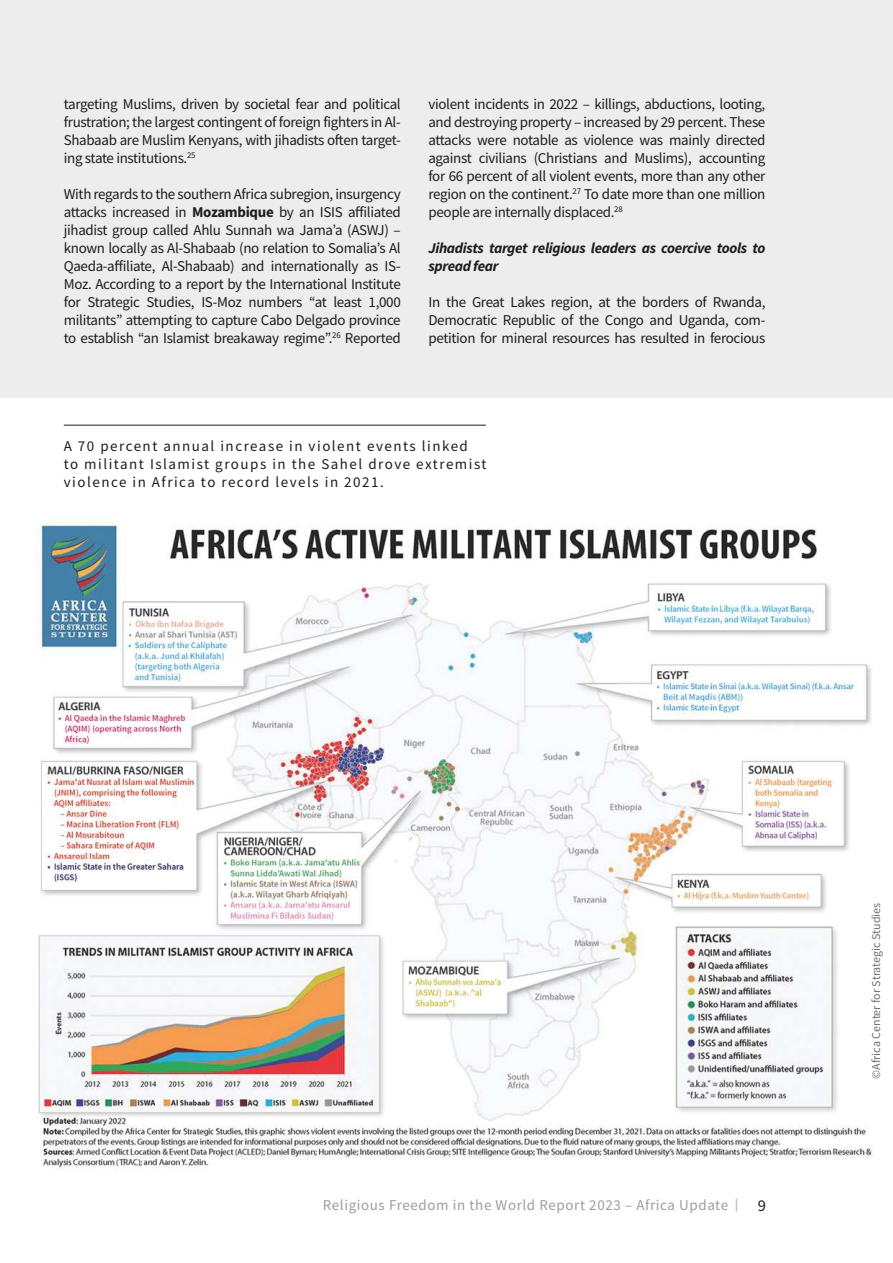
<style>
.page{position:relative;width:893px;height:1263px;background:#fff}
.page>*{position:absolute;margin:0;border:0;box-sizing:border-box;transform-origin:0 0}
.t1{font:16.5px "Source Sans Pro";color:#1d1d1b}
.t2{font:15px/18px "Source Sans Pro";letter-spacing:-.02em;color:#1d1d1b;text-align:justify}
.t3{font:15px/18px "Source Sans Pro";letter-spacing:.1em;color:#1d1d1b}
.t4{font:italic 700 15px/18px "Source Sans Pro";letter-spacing:-.02em;color:#1d1d1b}
.t5{font:15px "Source Sans Pro";letter-spacing:.04em;color:#9d9d9c}
.t6{font:12px "Source Sans Pro";color:#706f6f}
.s1{font-weight:700}
</style>
<div class="page">
<div style="left:0;top:0;width:893px;height:397px;background:#ededed"></div>
<img style="left:34px;top:521px;width:840px;height:650px">
<hr style="left:64px;top:425px;width:422px;height:1px;background:#1d1d1b">
<svg style="left:736px;top:1198px;width:1px;height:13px"></svg>
<p class="t2" style="left:64px;top:96px;width:338px">targeting Muslims, driven by societal fear and political frustration; the largest contingent of foreign fighters in Al-Shabaab are Muslim Kenyans, with jihadists often target&shy;ing state institutions.<sup>25</sup></p>
<p class="t2" style="left:64px;top:186px;width:338px">With regards to the southern Africa subregion, insurgency attacks increased in <span class="s1">Mozambique</span> by an ISIS affiliated jihadist group called Ahlu Sunnah wa Jama’a (ASWJ) – known locally as Al-Shabaab (no relation to Somalia’s Al Qaeda-affiliate, Al-Shabaab) and internationally as IS-Moz. According to a report by the International Institute for Strategic Studies, IS-Moz numbers “at least 1,000 militants” attempting to capture Cabo Delgado province to establish “an Islamist breakaway regime”.<sup>26</sup> Reported</p>
<p class="t2" style="left:428px;top:96px;width:338px">violent incidents in 2022 – killings, abductions, looting, and destroying property – increased by 29 percent. These attacks were notable as violence was mainly directed against civilians (Christians and Muslims), accounting for 66 percent of all violent events, more than any other region on the continent.<sup>27</sup> To date more than one million people are internally displaced.<sup>28</sup></p>
<p class="t4" style="left:428px;top:241px;width:338px">Jihadists target religious leaders as coercive tools to spread fear</p>
<p class="t2" style="left:428px;top:294px;width:339px">In the Great Lakes region, at the borders of Rwanda, Democratic Republic of the Congo and Uganda, com&shy;petition for mineral resources has resulted in ferocious</p>
<p class="t3" style="left:64px;top:438px;width:424px">A 70 percent annual increase in violent events linked<br>to militant Islamist groups in the Sahel drove extremist violence in Africa to record levels in 2021.</p>
<p class="t5" style="left:323px;top:1198px;width:407px">Religious Freedom in the World Report 2023 – Africa Update</p>
<p class="t1" style="left:758px;top:1198px;width:10px">9</p>
<p class="t6" style="left:871px;top:1078px;width:177px;rotate:-90deg">©Africa Center for Strategic Studies</p>
</div>
